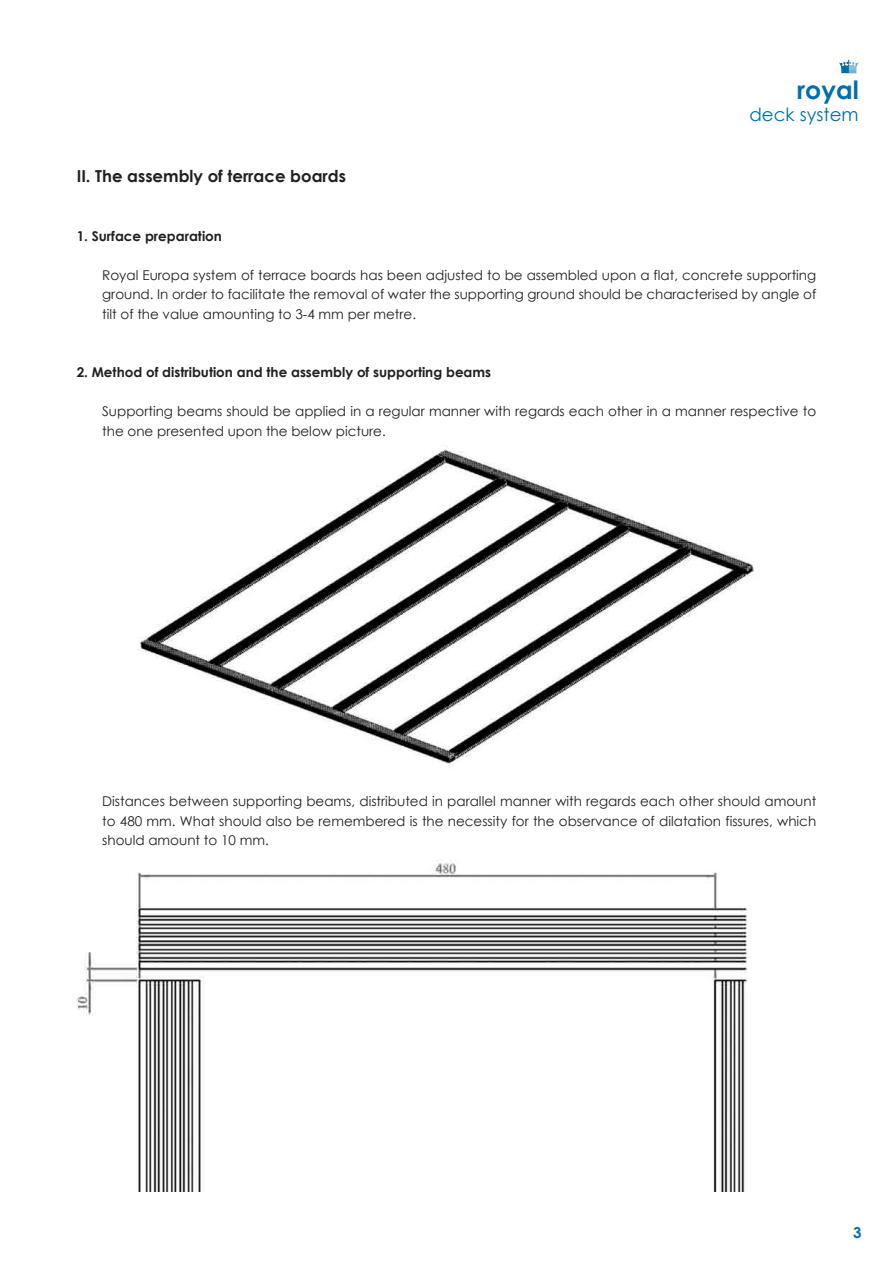
<style>
.page{position:relative;width:893px;height:1263px;background:#fff}
.page>*{position:absolute;margin:0;border:0;box-sizing:border-box;transform-origin:0 0}
.t1{font:700 25.2px "Century Gothic";color:#006fab}
.t2{font:18.3px "Century Gothic";color:#006fab}
.t3{font:700 16.5px "Century Gothic";color:#231f20}
.t4{font:700 15.15px "Century Gothic";color:#006fab}
.t5{font:13.5px/19.5px "Century Gothic";color:#231f20;text-align:justify}
.t6{font:700 13.5px "Century Gothic";color:#231f20}
</style>
<div class="page">
<svg style="left:839px;top:59px;width:20px;height:14px"></svg>
<img style="left:76px;top:860px;width:671px;height:331px">
<img style="left:138px;top:445px;width:616px;height:319px">
<p class="t3" style="left:77px;top:164px;width:271px">II. The assembly of terrace boards</p>
<h1 class="t1" style="left:797px;top:70px;width:63px">royal</h1>
<h2 class="t2" style="left:749px;top:101px;width:111px">deck system</h2>
<p class="t6" style="left:77px;top:225px;width:147px">1. Surface preparation</p>
<p class="t5" style="left:102px;top:265px;width:716px">Royal Europa system of terrace boards has been adjusted to be assembled upon a flat, concrete supporting ground. In order to facilitate the removal of water the supporting ground should be characterised by angle of tilt of the value amounting to 3-4 mm per metre.</p>
<p class="t6" style="left:77px;top:362px;width:416px">2. Method of distribution and the assembly of supporting beams</p>
<p class="t5" style="left:102px;top:401px;width:716px">Supporting beams should be applied in a regular manner with regards each other in a manner respective to the one presented upon the below picture.</p>
<p class="t5" style="left:102px;top:791px;width:716px">Distances between supporting beams, distributed in parallel manner with regards each other should amount to 480 mm. What should also be remembered is the necessity for the observance of dilatation fissures, which should amount to 10 mm.</p>
<p class="t4" style="left:853px;top:1221px;width:10px">3</p>
</div>
